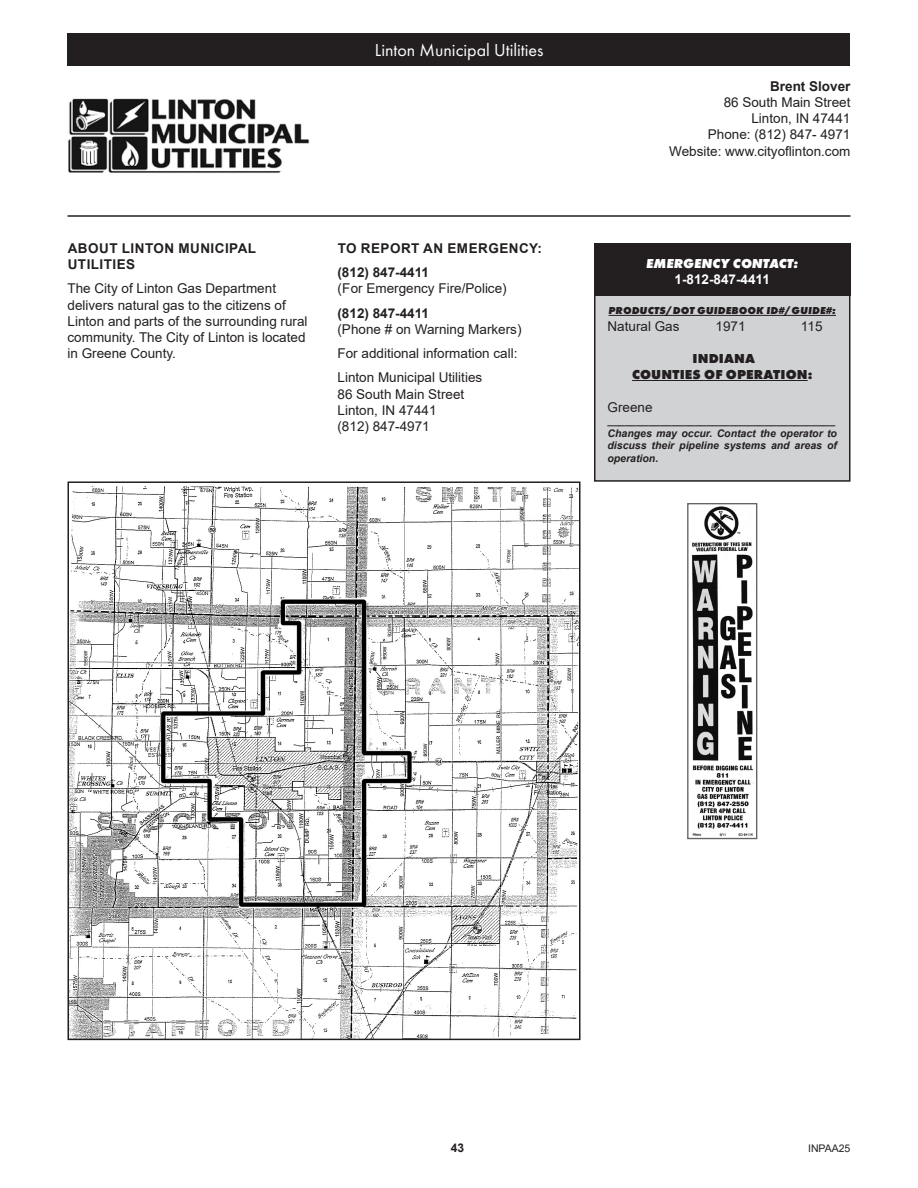
<style>
.page{position:relative;width:918px;height:1188px;background:#fff}
.page>*{position:absolute;margin:0;border:0;box-sizing:border-box;transform-origin:0 0}
.t1{font:18px "Futura PT";color:#fff}
.t2{font:13.5px/16.2px "Arial";color:#231f20}
.t3{font:700 13.5px/16.2px "Arial";letter-spacing:.035em;color:#231f20}
.t4{font:700 13.5px "Arial";color:#231f20}
.t5{font:800 13.5px "Futura PT";letter-spacing:.01em;color:#231f20}
.t6{font:italic 800 13.5px "Futura PT";color:#fff}
.t7{font:700 13.5px "Arial";color:#fff}
.t8{font:700 12px "Arial";color:#231f20}
.t9{font:italic 700 10.5px/12.6px "Arial";color:#231f20;text-align:justify}
.t10{font:italic 800 10.5px "Futura PT";letter-spacing:.01em;color:#231f20}
.t11{font:10.5px "Arial";color:#231f20}
</style>
<div class="page">
<div style="left:595px;top:244px;width:255px;height:237px;background:#d1d2d4"></div>
<div style="left:594px;top:243px;width:256px;height:239px;border:2px solid #231f20"></div>
<hr style="left:68px;top:215px;width:782px;height:2px;background:#231f20">
<div style="left:594px;top:243px;width:256px;height:52px;background:#231f20"></div>
<hr style="left:609px;top:315px;width:227px;height:1px;background:#231f20">
<hr style="left:632px;top:380px;width:176px;height:1px;background:#231f20">
<img style="left:71px;top:485px;width:506px;height:552px">
<div style="left:68px;top:481px;width:512px;height:559px;border:2px solid #231f20"></div>
<div style="left:68px;top:34px;width:782px;height:32px;background:#231f20"></div>
<img style="left:691px;top:506px;width:63px;height:331px">
<div style="left:687px;top:503px;width:70px;height:336px;border:1px solid #636366"></div>
<img style="left:68px;top:98px;width:242px;height:75px">
<p class="t1" style="left:375px;top:39px;width:170px">Linton Municipal Utilities</p>
<p class="t3" style="left:68px;top:240px;width:190px">ABOUT LINTON MUNICIPAL<br>UTILITIES</p>
<p class="t2" style="left:68px;top:280px;width:242px">The City of Linton Gas Department delivers natural gas to the citizens of Linton and parts of the surrounding rural community. The City of Linton is located in Greene County.</p>
<p class="t3" style="left:338px;top:240px;width:206px">TO REPORT AN EMERGENCY:</p>
<p class="t4" style="left:338px;top:263px;width:93px">(812) 847-4411</p>
<p class="t2" style="left:338px;top:280px;width:171px">(For Emergency Fire/Police)</p>
<p class="t4" style="left:338px;top:303px;width:93px">(812) 847-4411</p>
<p class="t2" style="left:338px;top:321px;width:186px">(Phone # on Warning Markers)</p>
<p class="t2" style="left:338px;top:345px;width:182px">For additional information call:</p>
<p class="t2" style="left:338px;top:370px;width:146px">Linton Municipal Utilities</p>
<p class="t2" style="left:338px;top:386px;width:128px">86 South Main Street</p>
<p class="t2" style="left:338px;top:402px;width:101px">Linton, IN 47441</p>
<p class="t2" style="left:338px;top:418px;width:94px">(812) 847-4971</p>
<p class="t4" style="left:770px;top:77px;width:82px">Brent Slover</p>
<p class="t2" style="left:724px;top:94px;width:128px">86 South Main Street</p>
<p class="t2" style="left:751px;top:110px;width:101px">Linton, IN 47441</p>
<p class="t2" style="left:708px;top:127px;width:144px">Phone: (812) 847- 4971</p>
<p class="t2" style="left:669px;top:143px;width:183px">Website: www.cityoflinton.com</p>
<p class="t6" style="left:646px;top:254px;width:154px">EMERGENCY CONTACT:</p>
<p class="t7" style="left:675px;top:269px;width:97px">1-812-847-4411</p>
<p class="t10" style="left:609px;top:304px;width:229px">PRODUCTS/DOT GUIDEBOOK ID#/GUIDE#:</p>
<p class="t2" style="left:608px;top:318px;width:74px">Natural Gas</p>
<p class="t2" style="left:716px;top:318px;width:32px">1971</p>
<p class="t2" style="left:801px;top:318px;width:23px">115</p>
<p class="t5" style="left:693px;top:350px;width:64px">INDIANA</p>
<p class="t5" style="left:632px;top:366px;width:182px">COUNTIES OF OPERATION:</p>
<p class="t2" style="left:608px;top:399px;width:47px">Greene</p>
<p class="t9" style="left:608px;top:414px;width:229px">_______________________________________</p>
<p class="t9" style="left:608px;top:427px;width:231px">Changes may occur. Contact the operator to discuss their pipeline systems and areas of operation.</p>
<p class="t8" style="left:451px;top:1139px;width:15px">43</p>
<p class="t11" style="left:808px;top:1141px;width:44px">INPAA25</p>
</div>
